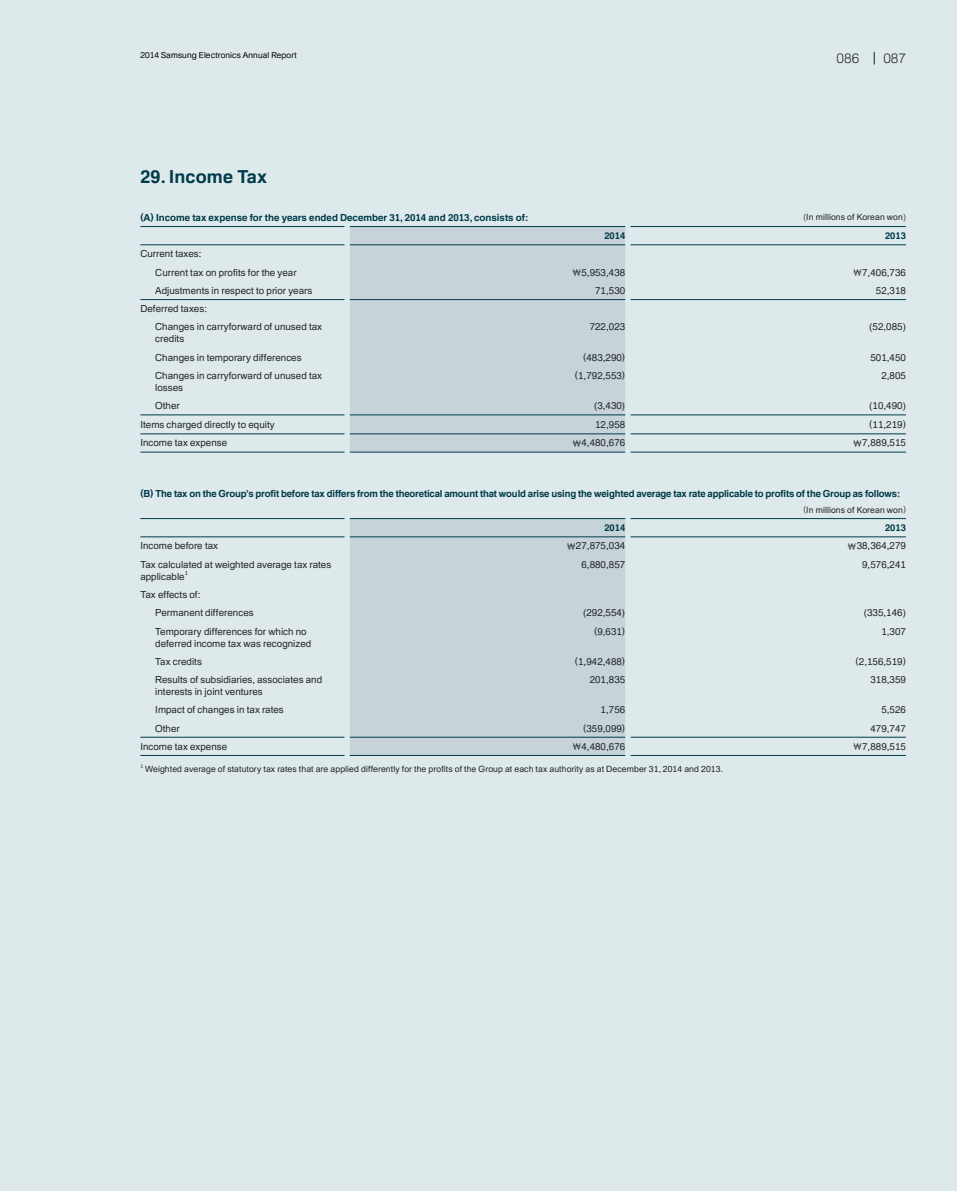
<style>
.page{position:relative;width:957px;height:1191px;background:#dee9ec}
.page>*{position:absolute;margin:0;border:0;box-sizing:border-box;transform-origin:0 0}
.t1{font:700 18px "Familiar Pro";letter-spacing:.01em;color:#003c4a}
.t2{font:300 13.5px "Familiar Pro";color:#212427}
.t3{font:9.75px/12px "Familiar Pro";letter-spacing:.005em;color:#212427}
.t4{font:700 9.75px "Familiar Pro";letter-spacing:-.015em;color:#003c4a}
.t5{font:700 9.3px "Familiar Pro";color:#003c4a}
.t6{font:8.7px "Familiar Pro";letter-spacing:.01em;color:#212427}
.t7{font:300 8.25px "Familiar Pro";letter-spacing:.015em;color:#212427}
.t8{font:5.7px "Familiar Pro";color:#212427}
.t9{font:5.1px "Familiar Pro";color:#212427}
.s1{font-weight:300}
.s2{font-family:"Apple SD Gothic Neo";font-size:9.3px}
</style>
<div class="page">
<svg style="left:874px;top:52px;width:1px;height:13px"></svg>
<div style="left:350px;top:227px;width:275px;height:225px;background:#c6d3d9"></div>
<hr style="left:140px;top:433px;width:204px;height:1px;background:#003c4a">
<hr style="left:350px;top:433px;width:275px;height:1px;background:#003c4a">
<hr style="left:630px;top:433px;width:276px;height:1px;background:#003c4a">
<hr style="left:140px;top:414px;width:204px;height:1px;background:#003c4a">
<hr style="left:350px;top:414px;width:275px;height:1px;background:#003c4a">
<hr style="left:630px;top:414px;width:276px;height:1px;background:#003c4a">
<hr style="left:140px;top:299px;width:204px;height:1px;background:#003c4a">
<hr style="left:350px;top:299px;width:275px;height:1px;background:#003c4a">
<hr style="left:630px;top:299px;width:276px;height:1px;background:#003c4a">
<hr style="left:140px;top:226px;width:204px;height:1px;background:#003c4a">
<hr style="left:350px;top:226px;width:275px;height:1px;background:#003c4a">
<hr style="left:630px;top:226px;width:276px;height:1px;background:#003c4a">
<hr style="left:140px;top:244px;width:204px;height:1px;background:#003c4a">
<hr style="left:350px;top:244px;width:275px;height:1px;background:#003c4a">
<hr style="left:630px;top:244px;width:276px;height:1px;background:#003c4a">
<hr style="left:630px;top:452px;width:276px;height:1px;background:#003c4a">
<hr style="left:350px;top:452px;width:275px;height:1px;background:#003c4a">
<hr style="left:140px;top:452px;width:204px;height:1px;background:#003c4a">
<div style="left:350px;top:519px;width:275px;height:236px;background:#c6d3d9"></div>
<hr style="left:140px;top:737px;width:204px;height:1px;background:#003c4a">
<hr style="left:350px;top:737px;width:275px;height:1px;background:#003c4a">
<hr style="left:630px;top:737px;width:276px;height:1px;background:#003c4a">
<hr style="left:140px;top:518px;width:204px;height:1px;background:#003c4a">
<hr style="left:350px;top:518px;width:275px;height:1px;background:#003c4a">
<hr style="left:630px;top:518px;width:276px;height:1px;background:#003c4a">
<hr style="left:140px;top:536px;width:204px;height:1px;background:#003c4a">
<hr style="left:350px;top:536px;width:275px;height:1px;background:#003c4a">
<hr style="left:630px;top:536px;width:276px;height:1px;background:#003c4a">
<hr style="left:630px;top:755px;width:276px;height:1px;background:#003c4a">
<hr style="left:350px;top:755px;width:275px;height:1px;background:#003c4a">
<hr style="left:140px;top:755px;width:204px;height:1px;background:#003c4a">
<p class="t7" style="left:140px;top:50px;width:158px">2014 Samsung Electronics Annual Report</p>
<h2 class="t2" style="left:836px;top:50px;width:24px">086</h2>
<h2 class="t2" style="left:883px;top:50px;width:24px">087</h2>
<h1 class="t1" style="left:140px;top:165px;width:128px">29. Income Tax</h1>
<p class="t4" style="left:140px;top:211px;width:389px">(A) Income tax expense for the years ended December 31, 2014 and 2013, consists of:</p>
<p class="t6" style="left:803px;top:212px;width:104px"><span class="s1">(</span>In millions of Korean won<span class="s1">)</span></p>
<p class="t5" style="left:604px;top:230px;width:22px">2014</p>
<p class="t5" style="left:885px;top:230px;width:22px">2013</p>
<p class="t3" style="left:155px;top:245px;width:143px;line-height:18.3px;text-indent:-15px">Current taxes:<br>Current tax on profits for the year</p>
<p class="t3" style="left:573px;top:266px;width:54px"><span class="s2">₩</span>5,953,438</p>
<p class="t3" style="left:853px;top:266px;width:54px"><span class="s2">₩</span>7,406,736</p>
<p class="t3" style="left:155px;top:284px;width:159px">Adjustments in respect to prior years</p>
<p class="t3" style="left:595px;top:284px;width:32px">71,530</p>
<p class="t3" style="left:876px;top:284px;width:32px">52,318</p>
<p class="t3" style="left:155px;top:299px;width:168px;line-height:18.3px;text-indent:-15px">Deferred taxes:<br>Changes in carryforward of unused tax</p>
<p class="t3" style="left:155px;top:333px;width:31px">credits</p>
<p class="t3" style="left:590px;top:321px;width:37px">722,023</p>
<p class="t3" style="left:869px;top:321px;width:38px">(52,085)</p>
<p class="t3" style="left:155px;top:351px;width:148px">Changes in temporary differences</p>
<p class="t3" style="left:583px;top:351px;width:44px">(483,290)</p>
<p class="t3" style="left:870px;top:351px;width:37px">501,450</p>
<p class="t3" style="left:155px;top:369px;width:168px">Changes in carryforward of unused tax losses</p>
<p class="t3" style="left:575px;top:369px;width:52px">(1,792,553)</p>
<p class="t3" style="left:881px;top:369px;width:26px">2,805</p>
<p class="t3" style="left:155px;top:400px;width:26px">Other</p>
<p class="t3" style="left:594px;top:400px;width:33px">(3,430)</p>
<p class="t3" style="left:869px;top:400px;width:38px">(10,490)</p>
<p class="t3" style="left:140px;top:418px;width:136px">Items charged directly to equity</p>
<p class="t3" style="left:595px;top:418px;width:32px">12,958</p>
<p class="t3" style="left:869px;top:418px;width:38px">(11,219)</p>
<p class="t3" style="left:140px;top:437px;width:88px">Income tax expense</p>
<p class="t3" style="left:573px;top:437px;width:54px"><span class="s2">₩</span>4,480,676</p>
<p class="t3" style="left:853px;top:437px;width:54px"><span class="s2">₩</span>7,889,515</p>
<p class="t4" style="left:140px;top:487px;width:761px">(B) The tax on the Group’s profit before tax differs from the theoretical amount that would arise using the weighted average tax rate applicable to profits of the Group as follows:</p>
<p class="t6" style="left:803px;top:504px;width:104px"><span class="s1">(</span>In millions of Korean won<span class="s1">)</span></p>
<p class="t5" style="left:604px;top:522px;width:22px">2014</p>
<p class="t5" style="left:885px;top:522px;width:22px">2013</p>
<p class="t3" style="left:140px;top:540px;width:79px">Income before tax</p>
<p class="t3" style="left:567px;top:540px;width:59px"><span class="s2">₩</span>27,875,034</p>
<p class="t3" style="left:848px;top:540px;width:59px"><span class="s2">₩</span>38,364,279</p>
<p class="t3" style="left:140px;top:558px;width:192px">Tax calculated at weighted average tax rates applicable</p>
<p class="t3" style="left:581px;top:558px;width:45px">6,880,857</p>
<p class="t3" style="left:862px;top:558px;width:45px">9,576,241</p>
<p class="t8" style="left:185px;top:569px;width:5px">1</p>
<p class="t3" style="left:155px;top:585px;width:100px;line-height:18.3px;text-indent:-15px">Tax effects of:<br>Permanent differences</p>
<p class="t3" style="left:583px;top:607px;width:44px">(292,554)</p>
<p class="t3" style="left:864px;top:607px;width:44px">(335,146)</p>
<p class="t3" style="left:155px;top:625px;width:157px">Temporary differences for which no deferred income tax was recognized</p>
<p class="t3" style="left:594px;top:625px;width:33px">(9,631)</p>
<p class="t3" style="left:881px;top:625px;width:26px">1,307</p>
<p class="t3" style="left:155px;top:655px;width:48px">Tax credits</p>
<p class="t3" style="left:575px;top:655px;width:52px">(1,942,488)</p>
<p class="t3" style="left:855px;top:655px;width:52px">(2,156,519)</p>
<p class="t3" style="left:155px;top:673px;width:168px">Results of subsidiaries, associates and interests in joint ventures</p>
<p class="t3" style="left:590px;top:673px;width:37px">201,835</p>
<p class="t3" style="left:870px;top:673px;width:37px">318,359</p>
<p class="t3" style="left:155px;top:704px;width:130px">Impact of changes in tax rates</p>
<p class="t3" style="left:600px;top:704px;width:26px">1,756</p>
<p class="t3" style="left:881px;top:704px;width:26px">5,526</p>
<p class="t3" style="left:155px;top:722px;width:26px">Other</p>
<p class="t3" style="left:583px;top:722px;width:44px">(359,099)</p>
<p class="t3" style="left:870px;top:722px;width:37px">479,747</p>
<p class="t3" style="left:140px;top:740px;width:88px">Income tax expense</p>
<p class="t3" style="left:573px;top:740px;width:54px"><span class="s2">₩</span>4,480,676</p>
<p class="t3" style="left:853px;top:740px;width:54px"><span class="s2">₩</span>7,889,515</p>
<p class="t9" style="left:140px;top:763px;width:4px">1</p>
<p class="t6" style="left:145px;top:763px;width:579px">Weighted average of statutory tax rates that are applied differently for the profits of the Group at each tax authority as at December 31, 2014 and 2013.</p>
</div>
